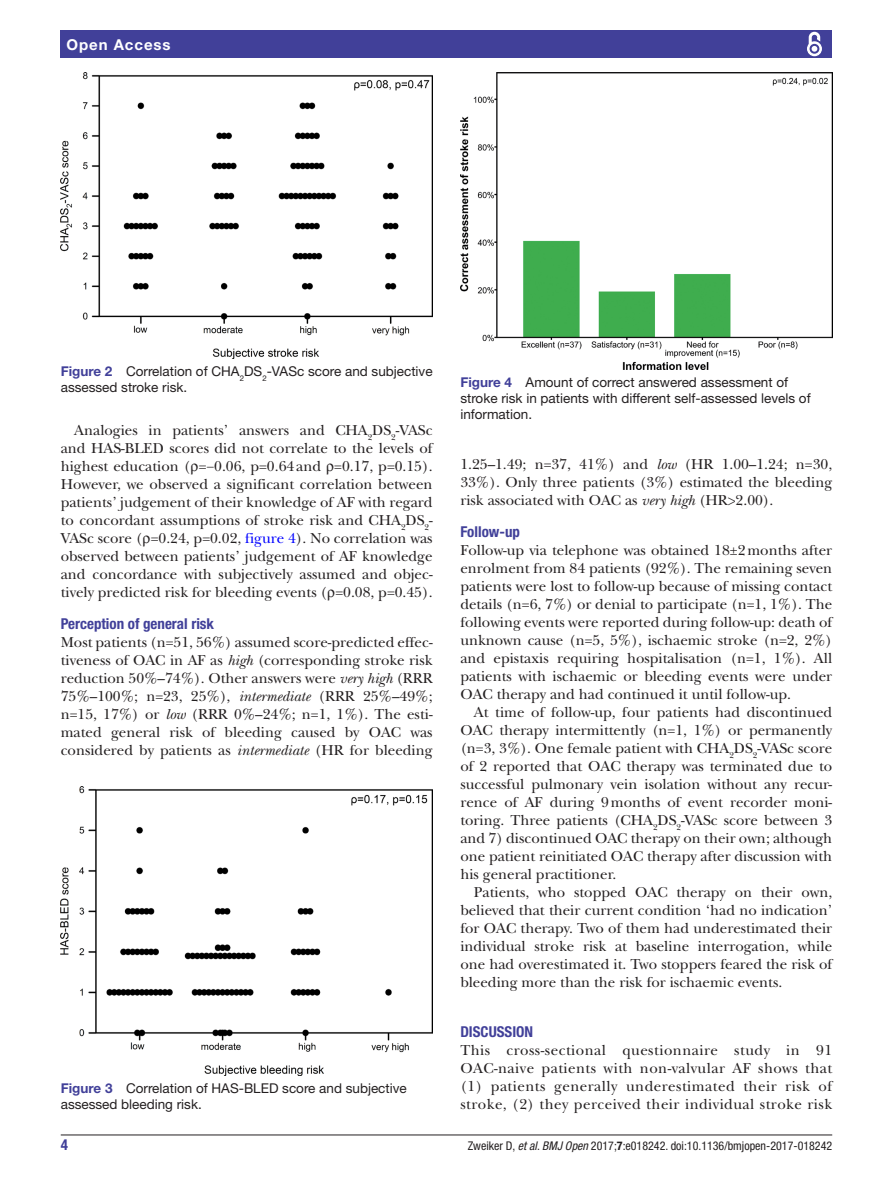
<style>
.page{position:relative;width:893px;height:1191px;background:#fff}
.page>*{position:absolute;margin:0;border:0;box-sizing:border-box;transform-origin:0 0}
.t1{font:15px/18px "New Baskerville";color:#231f20;text-align:justify}
.t2{font:700 condensed 15px "Helvetica Neue LT Std";color:#414099}
.t3{font:700 15px "Helvetica Neue LT Std";letter-spacing:.065em;color:#fff}
.t4{font:13.5px/16.2px "Helvetica Neue LT Std";color:#231f20}
.t5{font:condensed 12px "Helvetica Neue LT Std";color:#231f20}
.s1{font-weight:700;color:#414099}
.s2{color:#00f}
.s3{font-style:italic}
.s4{font-weight:700}
</style>
<div class="page">
<hr style="left:61px;top:1134px;width:771px;height:1px;background:#231f20">
<div style="left:61px;top:31px;width:771px;height:27px;background:#414099"></div>
<svg style="left:807px;top:31px;width:15px;height:26px"></svg>
<img style="left:61px;top:73px;width:372px;height:285px">
<img style="left:61px;top:787px;width:372px;height:288px">
<img style="left:460px;top:73px;width:372px;height:296px">
<p class="t3" style="left:66px;top:35px;width:106px">Open Access</p>
<p class="t4" style="left:61px;top:363px;width:373px"><span class="s1">Figure 2</span> Correlation of CHA<sub>2</sub>DS<sub>2</sub>-VASc score and subjective assessed stroke risk.</p>
<p class="t1" style="left:61px;top:421px;width:373px;text-indent:14px">Analogies in patients’ answers and CHA<sub>2</sub>DS<sub>2</sub>-VASc and HAS-BLED scores did not correlate to the levels of highest education ( =−0.06, p=0.64and =0.17, p=0.15).<br>However, we observed a significant correlation between patients’ judgement of their knowledge of AF with regard to concordant assumptions of stroke risk and CHA<sub>2</sub>DS<sub>2</sub>- VASc score ( =0.24, p=0.02, <span class="s2">figure 4</span>). No correlation was observed between patients’ judgement of AF knowledge and concordance with subjectively assumed and objec&shy;tively predicted risk for bleeding events ( =0.08, p=0.45).</p>
<p class="t2" style="left:61px;top:614px;width:155px">Perception of general risk</p>
<p class="t1" style="left:61px;top:633px;width:373px">Most patients (n=51, 56%) assumed score-predicted effec&shy;tiveness of OAC in AF as <span class="s3">high</span> (corresponding stroke risk reduction 50%–74%). Other answers were <span class="s3">very high</span> (RRR 75%–100%; n=23, 25%), <span class="s3">intermediate</span> (RRR 25%–49%; n=15, 17%) or <span class="s3">low</span> (RRR 0%–24%; n=1, 1%). The esti&shy;mated general risk of bleeding caused by OAC was considered by patients as <span class="s3">intermediate</span> (HR for bleeding</p>
<p class="t4" style="left:61px;top:1080px;width:348px"><span class="s1">Figure 3</span> Correlation of HAS-BLED score and subjective assessed bleeding risk.</p>
<p class="t4" style="left:460px;top:373px;width:352px"><span class="s1">Figure 4</span> Amount of correct answered assessment of stroke risk in patients with different self-assessed levels of information.</p>
<p class="t1" style="left:460px;top:455px;width:373px">1.25–1.49; n=37, 41%) and <span class="s3">low</span> (HR 1.00–1.24; n=30, 33%). Only three patients (3%) estimated the bleeding risk associated with OAC as <span class="s3">very high</span> (HR&gt;2.00).</p>
<p class="t2" style="left:460px;top:522px;width:61px">Follow-up</p>
<p class="t1" style="left:460px;top:541px;width:373px">Follow-up via telephone was obtained 18±2months after enrolment from 84 patients (92%). The remaining seven patients were lost to follow-up because of missing contact details (n=6, 7%) or denial to participate (n=1, 1%). The following events were reported during follow-up: death of unknown cause (n=5, 5%), ischaemic stroke (n=2, 2%) and epistaxis requiring hospitalisation (n=1, 1%). All patients with ischaemic or bleeding events were under OAC therapy and had continued it until follow-up.</p>
<p class="t1" style="left:460px;top:703px;width:373px;text-indent:14px">At time of follow-up, four patients had discontinued OAC therapy intermittently (n=1, 1%) or permanently (n=3, 3%). One female patient with CHA<sub>2</sub>DS<sub>2</sub>-VASc score of 2 reported that OAC therapy was terminated due to successful pulmonary vein isolation without any recur&shy;rence of AF during 9months of event recorder moni&shy;toring. Three patients (CHA<sub>2</sub>DS<sub>2</sub>-VASc score between 3 and 7) discontinued OAC therapy on their own; although one patient reinitiated OAC therapy after discussion with his general practitioner.</p>
<p class="t1" style="left:460px;top:883px;width:373px;text-indent:14px">Patients, who stopped OAC therapy on their own, believed that their current condition ‘had no indication’ for OAC therapy. Two of them had underestimated their individual stroke risk at baseline interrogation, while one had overestimated it. Two stoppers feared the risk of bleeding more than the risk for ischaemic events.</p>
<p class="t2" style="left:460px;top:1023px;width:74px">Discussion</p>
<p class="t1" style="left:460px;top:1041px;width:373px">This cross-sectional questionnaire study in 91<br>OAC-naive patients with non-valvular AF shows that (1) patients generally underestimated their risk of stroke, (2) they perceived their individual stroke risk</p>
<p class="t2" style="left:61px;top:1135px;width:9px">4</p>
<p class="t5" style="left:468px;top:1138px;width:366px">Zweiker D, <span class="s3">et al</span>. <span class="s3">BMJ Open</span> 2017;<span class="s4">7</span>:e018242. doi:10.1136/bmjopen-2017-018242</p>
</div>
